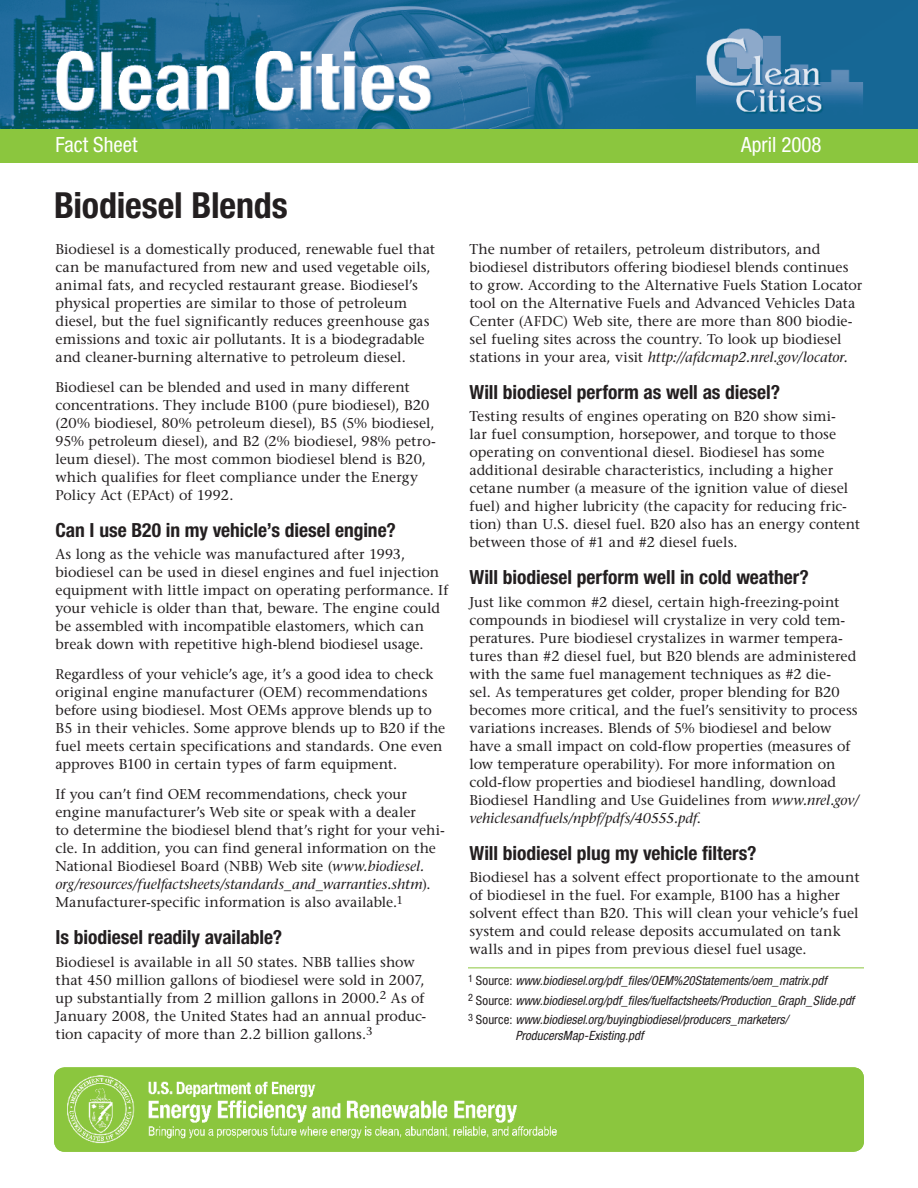
<style>
.page{position:relative;width:918px;height:1188px;background:#fff}
.page>*{position:absolute;margin:0;border:0;box-sizing:border-box;transform-origin:0 0}
.t1{font:700 condensed 36px "Helvetica Neue LT Std";letter-spacing:-.005em;color:#231f20}
.t2{font:condensed 21px "Helvetica Neue LT Std";color:#fff}
.Subheads{font:700 condensed 19.5px "Helvetica Neue LT Std";color:#231f20}
.Base_text{font:14.25px/18px "Stone Serif";letter-spacing:.005em;color:#231f20}
.sidebar_text{font:italic condensed 12.75px/15.3px "Helvetica Neue LT Std";letter-spacing:.005em;color:#231f20}
.s1{font-style:italic}
.s2{font-style:normal}
</style>
<div class="page">
<img style="left:0;top:0;width:918px;height:129px">
<div style="left:0;top:129px;width:918px;height:33px;background:#8bc63e"></div>
<img style="left:54px;top:1067px;width:810px;height:85px">
<hr style="left:468px;top:968px;width:396px;height:1px;background:#8bc63e">
<p class="t2" style="left:56px;top:133px;width:83px">Fact Sheet</p>
<p class="t2" style="left:741px;top:133px;width:82px">April 2008</p>
<p class="t1" style="left:54px;top:183px;width:235px">Biodiesel Blends</p>
<p class="Base_text" style="left:56px;top:240px;width:381px">Biodiesel is a domestically produced, renewable fuel that can be manufactured from new and used vegetable oils, animal fats, and recycled restaurant grease. Biodiesel’s physical properties are similar to those of petroleum diesel, but the fuel significantly reduces greenhouse gas emissions and toxic air pollutants. It is a biodegradable and cleaner-burning alternative to petroleum diesel.</p>
<p class="Base_text" style="left:56px;top:378px;width:382px">Biodiesel can be blended and used in many different concentrations. They include B100 (pure biodiesel), B20 (20% biodiesel, 80% petroleum diesel), B5 (5% biodiesel, 95% petroleum diesel), and B2 (2% biodiesel, 98% petro&shy;leum diesel). The most common biodiesel blend is B20, which qualifies for fleet compliance under the Energy Policy Act (EPAct) of 1992.</p>
<p class="Subheads" style="left:56px;top:518px;width:342px">Can I use B20 in my vehicle’s diesel engine?</p>
<p class="Base_text" style="left:56px;top:545px;width:394px">As long as the vehicle was manufactured after 1993, biodiesel can be used in diesel engines and fuel injection equipment with little impact on operating performance. If your vehicle is older than that, beware. The engine could be assembled with incompatible elastomers, which can break down with repetitive high-blend biodiesel usage.</p>
<p class="Base_text" style="left:56px;top:665px;width:391px">Regardless of your vehicle’s age, it’s a good idea to check original engine manufacturer (OEM) recommendations before using biodiesel. Most OEMs approve blends up to B5 in their vehicles. Some approve blends up to B20 if the fuel meets certain specifications and standards. One even approves B100 in certain types of farm equipment.</p>
<p class="Base_text" style="left:56px;top:785px;width:391px">If you can’t find OEM recommendations, check your engine manufacturer’s Web site or speak with a dealer<br>to determine the biodiesel blend that’s right for your vehi&shy;cle. In addition, you can find general information on the National Biodiesel Board (NBB) Web site (<span class="s1">www.biodiesel. org/resources/fuelfactsheets/standards_and_warranties.shtm</span>).<br>Manufacturer-specific information is also available.<sup>1</sup></p>
<p class="Subheads" style="left:56px;top:926px;width:228px">Is biodiesel readily available?</p>
<p class="Base_text" style="left:56px;top:953px;width:372px">Biodiesel is available in all 50 states. NBB tallies show that 450 million gallons of biodiesel were sold in 2007, up substantially from 2 million gallons in 2000.<sup>2</sup> As of January 2008, the United States had an annual produc&shy;tion capacity of more than 2.2 billion gallons.<sup>3</sup></p>
<p class="Base_text" style="left:470px;top:240px;width:394px">The number of retailers, petroleum distributors, and biodiesel distributors offering biodiesel blends continues to grow. According to the Alternative Fuels Station Locator tool on the Alternative Fuels and Advanced Vehicles Data Center (AFDC) Web site, there are more than 800 biodie&shy;sel fueling sites across the country. To look up biodiesel stations in your area, visit <span class="s1">http://afdcmap2.nrel.gov/locator.</span></p>
<p class="Subheads" style="left:470px;top:380px;width:312px">Will biodiesel perform as well as diesel?</p>
<p class="Base_text" style="left:470px;top:407px;width:392px">Testing results of engines operating on B20 show simi-<br>lar fuel consumption, horsepower, and torque to those operating on conventional diesel. Biodiesel has some additional desirable characteristics, including a higher cetane number (a measure of the ignition value of diesel fuel) and higher lubricity (the capacity for reducing fric&shy;tion) than U.S. diesel fuel. B20 also has an energy content between those of #1 and #2 diesel fuels.</p>
<p class="Subheads" style="left:470px;top:566px;width:341px">Will biodiesel perform well in cold weather?</p>
<p class="Base_text" style="left:470px;top:593px;width:391px">Just like common #2 diesel, certain high-freezing-point compounds in biodiesel will crystalize in very cold tem&shy;peratures. Pure biodiesel crystalizes in warmer tempera&shy;tures than #2 diesel fuel, but B20 blends are administered with the same fuel management techniques as #2 die-<br>sel. As temperatures get colder, proper blending for B20 becomes more critical, and the fuel’s sensitivity to process variations increases. Blends of 5% biodiesel and below have a small impact on cold-flow properties (measures of low temperature operability). For more information on cold-flow properties and biodiesel handling, download Biodiesel Handling and Use Guidelines from <span class="s1">www.nrel.gov/ vehiclesandfuels/npbf/pdfs/40555.pdf</span>.</p>
<p class="Subheads" style="left:470px;top:841px;width:289px">Will biodiesel plug my vehicle filters?</p>
<p class="Base_text" style="left:470px;top:868px;width:392px">Biodiesel has a solvent effect proportionate to the amount of biodiesel in the fuel. For example, B100 has a higher solvent effect than B20. This will clean your vehicle’s fuel system and could release deposits accumulated on tank walls and in pipes from previous diesel fuel usage.</p>
<p class="sidebar_text" style="left:468px;top:973px;width:360px"><sup>1</sup> <span class="s2">Source:</span> www.biodiesel.org/pdf_files/OEM%20Statements/oem_matrix.pdf</p>
<p class="sidebar_text" style="left:468px;top:993px;width:388px"><sup>2</sup> <span class="s2">Source:</span> www.biodiesel.org/pdf_files/fuelfactsheets/Production_Graph_Slide.pdf</p>
<p class="sidebar_text" style="left:515px;top:1013px;width:274px;text-indent:-47px"><sup>3</sup> <span class="s2">Source:</span> www.biodiesel.org/buyingbiodiesel/producers_marketers/<br>ProducersMap-Existing.pdf</p>
</div>
